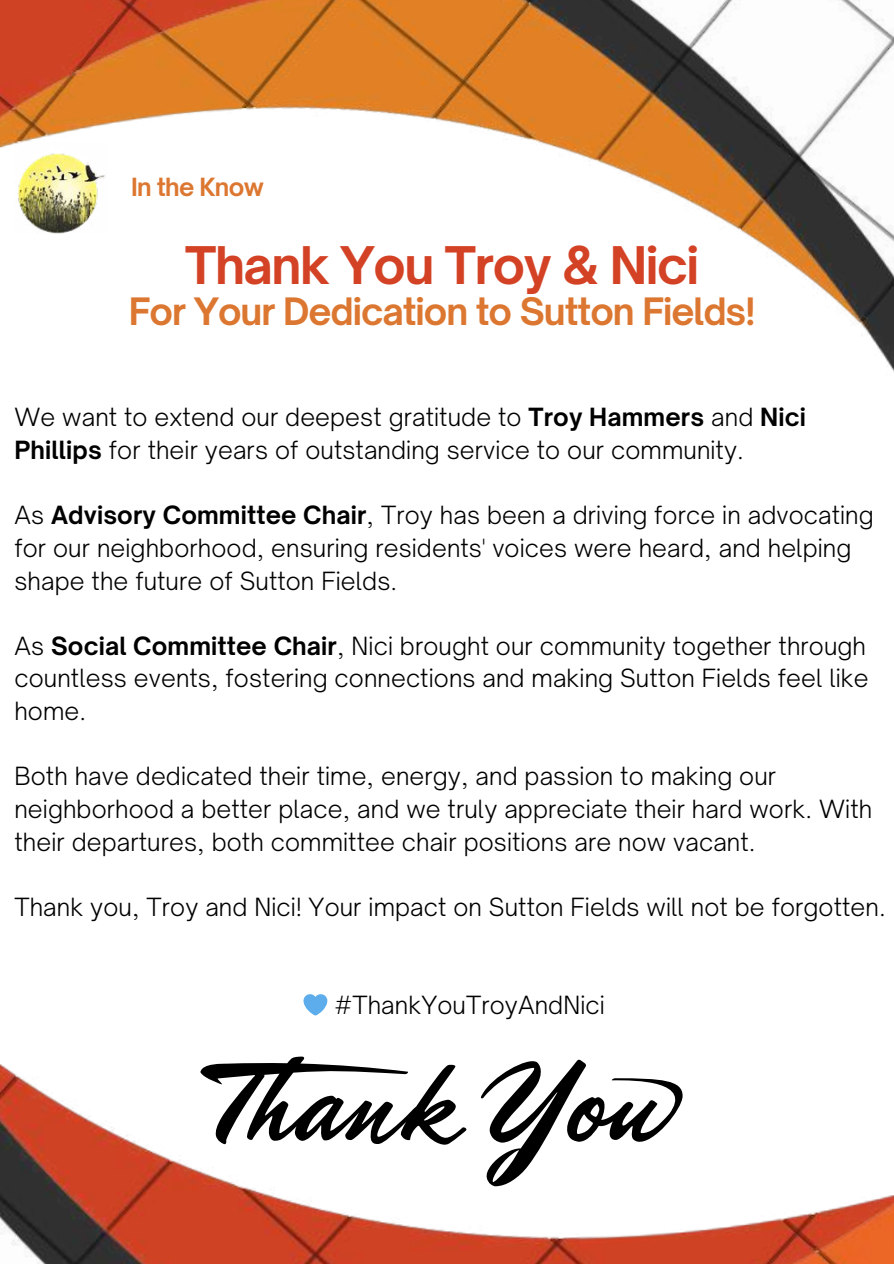
<style>
.page{position:relative;width:894px;height:1264px;background:#fff}
.page>*{position:absolute;margin:0;border:0;box-sizing:border-box;transform-origin:0 0}
.t1{font:700 49.65px "Open Sauce One";letter-spacing:-.03em;color:#d34225}
.t2{font:700 36.15px "Open Sauce One";letter-spacing:-.03em;color:#dc7731}
.t3{font:300 24px/32.7px "Open Sauce One";letter-spacing:.005em;color:#000}
.t4{font:700 24px "Open Sauce One";letter-spacing:-.03em;color:#dc7731}
.s1{font-weight:700}
</style>
<div class="page">
<img style="left:0;top:0;width:893px;height:370px">
<img style="left:0;top:1064px;width:893px;height:199px">
<img style="left:14px;top:142px;width:93px;height:92px">
<svg style="left:200px;top:1056px;width:493px;height:130px"></svg>
<p class="t4" style="left:131px;top:172px;width:134px">In the Know</p>
<h1 class="t1" style="left:185px;top:234px;width:515px">Thank You Troy &amp; Nici</h1>
<h2 class="t2" style="left:129px;top:289px;width:627px">For Your Dedication to Sutton Fields!</h2>
<p class="t3" style="left:14px;top:401px;width:792px">We want to extend our deepest gratitude to <span class="s1">Troy Hammers</span> and <span class="s1">Nici<br>Phillips</span> for their years of outstanding service to our community.</p>
<p class="t3" style="left:14px;top:499px;width:860px">As <span class="s1">Advisory Committee Chair</span>, Troy has been a driving force in advocating for our neighborhood, ensuring residents' voices were heard, and helping shape the future of Sutton Fields.</p>
<p class="t3" style="left:14px;top:629px;width:855px;text-align:justify">As <span class="s1">Social Committee Chair</span>, Nici brought our community together through countless events, fostering connections and making Sutton Fields feel like home.</p>
<p class="t3" style="left:14px;top:760px;width:859px">Both have dedicated their time, energy, and passion to making our neighborhood a better place, and we truly appreciate their hard work. With their departures, both committee chair positions are now vacant.</p>
<p class="t3" style="left:14px;top:890px;width:872px">Thank you, Troy and Nici! Your impact on Sutton Fields will not be forgotten.</p>
<p class="t3" style="left:334px;top:988px;width:272px">#ThankYouTroyAndNici</p>
</div>
